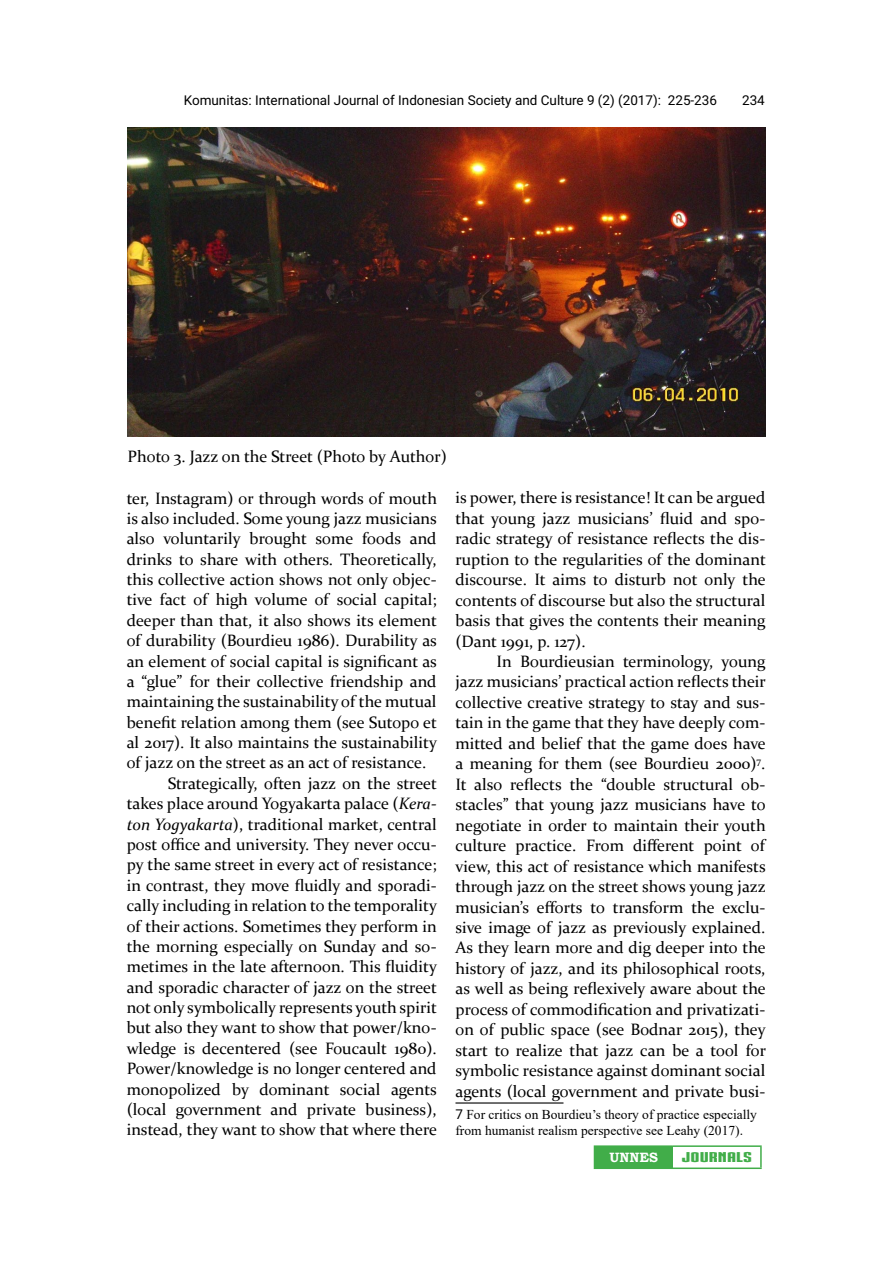
<style>
.page{position:relative;width:893px;height:1263px;background:#fff}
.page>*{position:absolute;margin:0;border:0;box-sizing:border-box;transform-origin:0 0}
.t1{font:16.5px/20.4px "Constantia";color:#000;text-align:justify}
.t2{font:13.5px/16.2px "Times New Roman";color:#000}
.t3{font:13.5px "Roboto";color:#000}
.t4{font:13.5px "IRONMANOFWAR002 NCV";color:#41ad49;scale:1.53 1}
.t5{font:700 13.5px "Bookman Old Style";color:#fff}
.s1{font-style:italic}
.s2{font-family:"Roboto"}
</style>
<div class="page">
<div style="left:594px;top:1146px;width:79px;height:22px;background:#41ad49"></div>
<hr style="left:594px;top:1145px;width:79px;height:2px;background:#41ad49">
<hr style="left:673px;top:1145px;width:89px;height:2px;background:#41ad49">
<hr style="left:760px;top:1147px;width:2px;height:20px;background:#41ad49">
<hr style="left:594px;top:1167px;width:79px;height:2px;background:#41ad49">
<hr style="left:673px;top:1167px;width:89px;height:2px;background:#41ad49">
<hr style="left:455px;top:1102px;width:108px;height:1px;background:#000">
<img style="left:128px;top:128px;width:637px;height:309px">
<p class="t3" style="left:184px;top:94px;width:535px">Komunitas: International Journal of Indonesian Society and Culture 9 (2) (2017): 225-236</p>
<p class="t3" style="left:742px;top:94px;width:24px">234</p>
<p class="t1" style="left:128px;top:447px;width:321px">Photo 3. Jazz on the Street (Photo by Author)</p>
<p class="t1" style="left:127px;top:489px;width:312px">ter, Instagram) or through words of mouth</p>
<p class="t1" style="left:127px;top:509px;width:312px">is also included. Some young jazz musicians</p>
<p class="t1" style="left:127px;top:530px;width:311px">also voluntarily brought some foods and</p>
<p class="t1" style="left:127px;top:550px;width:311px">drinks to share with others. Theoretically,</p>
<p class="t1" style="left:127px;top:570px;width:311px">this collective action shows not only objec-</p>
<p class="t1" style="left:127px;top:591px;width:311px">tive fact of high volume of social capital;</p>
<p class="t1" style="left:127px;top:611px;width:312px">deeper than that, it also shows its element</p>
<p class="t1" style="left:127px;top:632px;width:312px">of durability (Bourdieu 1986). Durability as</p>
<p class="t1" style="left:127px;top:650px;width:312px">an element of social capital is significant as</p>
<p class="t1" style="left:127px;top:672px;width:311px">a “glue” for their collective friendship and</p>
<p class="t1" style="left:127px;top:693px;width:311px">maintaining the sustainability of the mutual</p>
<p class="t1" style="left:127px;top:711px;width:312px">benefit relation among them (see Sutopo et</p>
<p class="t1" style="left:127px;top:734px;width:312px">al 2017). It also maintains the sustainability</p>
<p class="t1" style="left:127px;top:754px;width:301px">of jazz on the street as an act of resistance.</p>
<p class="t1" style="left:168px;top:774px;width:271px">Strategically, often jazz on the street</p>
<p class="t1" style="left:127px;top:795px;width:311px">takes place around Yogyakarta palace (<span class="s1">Kera-</span></p>
<p class="t1" style="left:127px;top:815px;width:311px"><span class="s1">ton Yogyakarta</span>), traditional market, central</p>
<p class="t1" style="left:127px;top:833px;width:311px">post office and university. They never occu-</p>
<p class="t1" style="left:127px;top:856px;width:311px">py the same street in every act of resistance;</p>
<p class="t1" style="left:127px;top:874px;width:311px">in contrast, they move fluidly and sporadi-</p>
<p class="t1" style="left:127px;top:897px;width:312px">cally including in relation to the temporality</p>
<p class="t1" style="left:127px;top:917px;width:312px">of their actions. Sometimes they perform in</p>
<p class="t1" style="left:127px;top:937px;width:311px">the morning especially on Sunday and so-</p>
<p class="t1" style="left:127px;top:956px;width:312px">metimes in the late afternoon. This fluidity</p>
<p class="t1" style="left:127px;top:978px;width:312px">and sporadic character of jazz on the street</p>
<p class="t1" style="left:127px;top:998px;width:312px">not only symbolically represents youth spirit</p>
<p class="t1" style="left:127px;top:1019px;width:311px">but also they want to show that power/kno-</p>
<p class="t1" style="left:127px;top:1039px;width:311px">wledge is decentered (see Foucault 1980).</p>
<p class="t1" style="left:127px;top:1060px;width:311px">Power/knowledge is no longer centered and</p>
<p class="t1" style="left:127px;top:1080px;width:312px">monopolized by dominant social agents</p>
<p class="t1" style="left:127px;top:1100px;width:311px">(local government and private business),</p>
<p class="t1" style="left:127px;top:1121px;width:312px">instead, they want to show that where there</p>
<p class="t1" style="left:455px;top:489px;width:312px">is power, there is resistance! It can be argued that young jazz musicians’ fluid and spo&shy;radic strategy of resistance reflects the dis&shy;ruption to the regularities of the dominant discourse. It aims to disturb not only the contents of discourse but also the structural basis that gives the contents their meaning (Dant 1991, p. 127).</p>
<p class="t1" style="left:455px;top:652px;width:312px;text-indent:41px">In Bourdieusian terminology, young jazz musicians’ practical action reflects their collective creative strategy to stay and sus&shy;tain in the game that they have deeply com&shy;mitted and belief that the game does have a meaning for them (see Bourdieu 2000)<sup>7</sup>.<br>It also reflects the “double structural ob&shy;stacles” that young jazz musicians have to negotiate in order to maintain their youth culture practice. From different point of view, this act of resistance which manifests through jazz on the street shows young jazz musician’s efforts to transform the exclu&shy;sive image of jazz as previously explained.<br>As they learn more and dig deeper into the history of jazz, and its philosophical roots, as well as being reflexively aware about the process of commodification and privatizati&shy;on of public space (see Bodnar 2015), they start to realize that jazz can be a tool for symbolic resistance against dominant social agents (local government and private busi-</p>
<p class="t2" style="left:455px;top:1108px;width:303px"><span class="s2">7</span> For critics on Bourdieu’s theory of practice especially from humanist realism perspective see Leahy (2017).</p>
<p class="t5" style="left:609px;top:1149px;width:50px">UNNES</p>
<p class="t4" style="left:682px;top:1150px;width:48px">JOURNALS</p>
</div>
